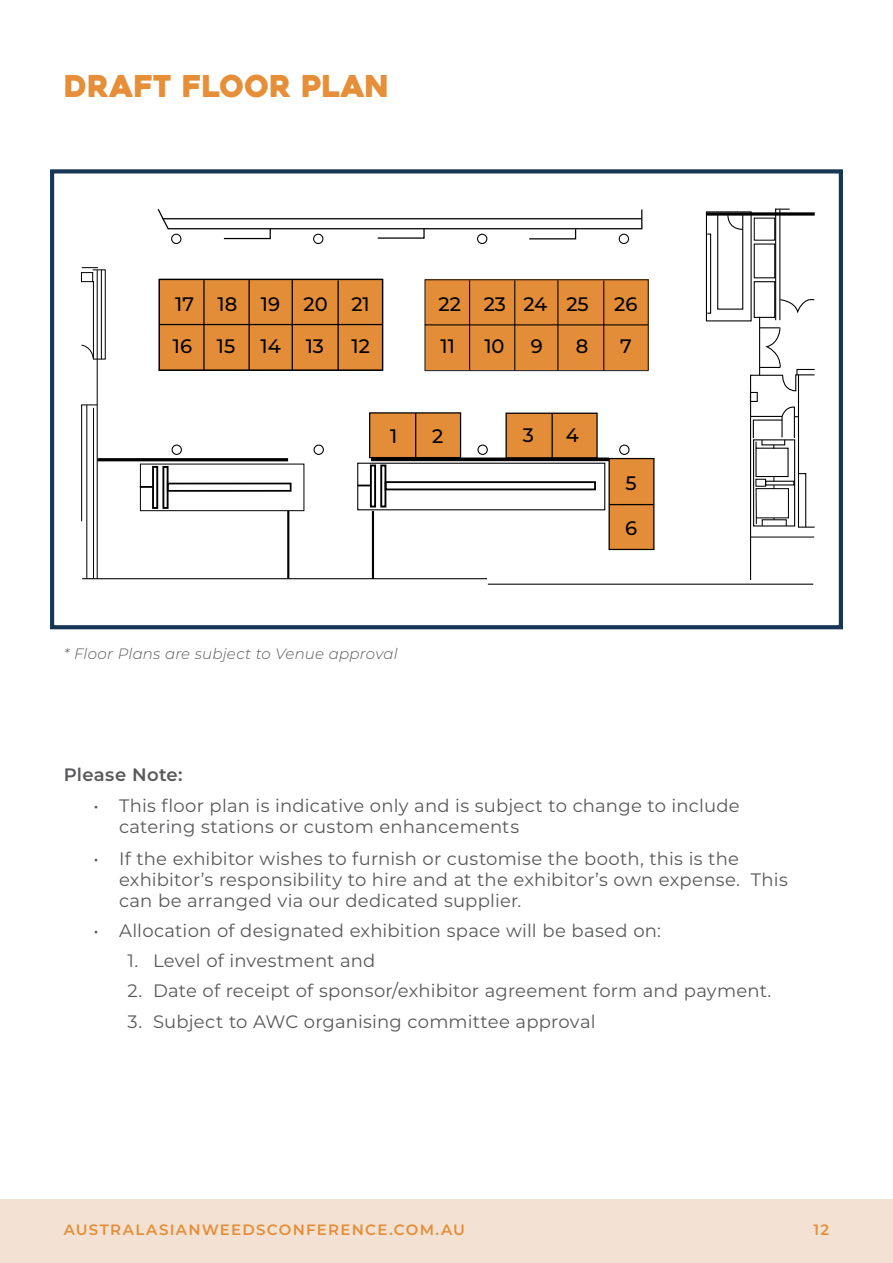
<style>
.page{position:relative;width:893px;height:1263px;background:#fff}
.page>*{position:absolute;margin:0;border:0;box-sizing:border-box;transform-origin:0 0}
.t1{font:30px "Heavitas";color:#e68f38}
.t2{font:500 19.5px/42px "Montserrat";color:#000}
.t3{font:18px/21px "Montserrat";letter-spacing:.01em;color:#58595b}
.t4{font:600 18px "Montserrat";letter-spacing:.015em;color:#58595b}
.t5{font:italic 300 15px "Montserrat";letter-spacing:.015em;color:#58595b}
.t6{font:600 15px "Montserrat";letter-spacing:.085em;color:#e58e39}
.t7{font:600 15px "Montserrat";color:#e68f39}
</style>
<div class="page">
<div style="left:0;top:1199px;width:893px;height:64px;background:#f3e2d3"></div>
<div style="left:159px;top:279px;width:224px;height:91px;background:#e48d38"></div>
<div style="left:425px;top:279px;width:224px;height:91px;background:#e48d38"></div>
<div style="left:159px;top:279px;width:224px;height:92px;border:1px solid #000"></div>
<hr style="left:159px;top:324px;width:224px;height:1px;background:#000">
<hr style="left:203px;top:280px;width:2px;height:90px;background:#000">
<hr style="left:248px;top:280px;width:2px;height:90px;background:#000">
<hr style="left:292px;top:280px;width:1px;height:90px;background:#000">
<hr style="left:337px;top:280px;width:2px;height:90px;background:#000">
<div style="left:424px;top:279px;width:225px;height:92px;border:1px solid #000"></div>
<hr style="left:425px;top:324px;width:223px;height:1px;background:#000">
<hr style="left:469px;top:280px;width:1px;height:90px;background:#000">
<hr style="left:514px;top:280px;width:1px;height:90px;background:#000">
<hr style="left:557px;top:280px;width:1px;height:90px;background:#000">
<hr style="left:603px;top:281px;width:1px;height:90px;background:#000">
<div style="left:370px;top:413px;width:91px;height:45px;background:#e48d38"></div>
<div style="left:369px;top:412px;width:92px;height:46px;border:1px solid #000"></div>
<hr style="left:415px;top:413px;width:1px;height:44px;background:#000">
<div style="left:506px;top:413px;width:91px;height:45px;background:#e48d38"></div>
<div style="left:505px;top:413px;width:93px;height:46px;border:1px solid #000"></div>
<hr style="left:552px;top:413px;width:1px;height:45px;background:#000">
<div style="left:609px;top:459px;width:45px;height:90px;background:#e48d38"></div>
<div style="left:608px;top:458px;width:46px;height:92px;border:1px solid #000"></div>
<hr style="left:609px;top:504px;width:45px;height:1px;background:#000">
<svg style="left:157px;top:209px;width:486px;height:31px"></svg>
<div style="left:717px;top:213px;width:26px;height:97px;border:1px solid #000"></div>
<div style="left:754px;top:243px;width:21px;height:35px;border:1px solid #000"></div>
<div style="left:754px;top:281px;width:21px;height:37px;border:1px solid #000"></div>
<hr style="left:759px;top:317px;width:1px;height:58px;background:#000">
<div style="left:707px;top:234px;width:4px;height:80px;border:1px solid #000"></div>
<svg style="left:727px;top:216px;width:17px;height:14px"></svg>
<div style="left:706px;top:211px;width:46px;height:110px;border:1px solid #000"></div>
<svg style="left:706px;top:212px;width:109px;height:4px"></svg>
<svg style="left:776px;top:209px;width:14px;height:1px"></svg>
<hr style="left:779px;top:209px;width:1px;height:111px;background:#000">
<hr style="left:775px;top:209px;width:1px;height:111px;background:#000">
<svg style="left:779px;top:297px;width:36px;height:15px"></svg>
<svg style="left:749px;top:327px;width:66px;height:253px"></svg>
<hr style="left:751px;top:537px;width:63px;height:1px;background:#000">
<hr style="left:82px;top:578px;width:405px;height:1px;background:#000">
<hr style="left:488px;top:584px;width:325px;height:1px;background:#000">
<div style="left:313px;top:234px;width:10px;height:10px;border:1px solid #000;border-radius:50%"></div>
<div style="left:171px;top:234px;width:10px;height:10px;border:1px solid #000;border-radius:50%"></div>
<div style="left:477px;top:234px;width:10px;height:10px;border:1px solid #000;border-radius:50%"></div>
<div style="left:619px;top:234px;width:10px;height:10px;border:1px solid #000;border-radius:50%"></div>
<div style="left:314px;top:445px;width:10px;height:10px;border:1px solid #000;border-radius:50%"></div>
<div style="left:172px;top:445px;width:10px;height:10px;border:1px solid #000;border-radius:50%"></div>
<div style="left:477px;top:445px;width:11px;height:10px;border:1px solid #000;border-radius:50%"></div>
<div style="left:619px;top:445px;width:10px;height:10px;border:1px solid #000;border-radius:50%"></div>
<hr style="left:163px;top:218px;width:478px;height:1px;background:#000">
<hr style="left:98px;top:458px;width:190px;height:3px;background:#000">
<svg style="left:371px;top:457px;width:238px;height:4px"></svg>
<hr style="left:372px;top:511px;width:2px;height:68px;background:#000">
<hr style="left:287px;top:511px;width:2px;height:68px;background:#000">
<div style="left:140px;top:464px;width:164px;height:47px;border:1px solid #000"></div>
<svg style="left:81px;top:267px;width:25px;height:93px"></svg>
<hr style="left:101px;top:270px;width:1px;height:89px;background:#000">
<hr style="left:97px;top:270px;width:1px;height:309px;background:#000">
<svg style="left:81px;top:404px;width:17px;height:118px"></svg>
<hr style="left:86px;top:405px;width:1px;height:174px;background:#000">
<hr style="left:93px;top:408px;width:1px;height:171px;background:#000">
<div style="left:370px;top:464px;width:6px;height:43px;border:2px solid #000"></div>
<div style="left:380px;top:464px;width:6px;height:43px;border:2px solid #000"></div>
<div style="left:385px;top:481px;width:211px;height:9px;border:2px solid #000"></div>
<svg style="left:358px;top:485px;width:12px;height:1px"></svg>
<div style="left:152px;top:466px;width:6px;height:43px;border:2px solid #000"></div>
<div style="left:162px;top:466px;width:7px;height:43px;border:2px solid #000"></div>
<div style="left:167px;top:483px;width:125px;height:9px;border:2px solid #000"></div>
<svg style="left:140px;top:486px;width:13px;height:2px"></svg>
<div style="left:50px;top:169px;width:793px;height:460px;border:4px solid #163656"></div>
<h1 class="t1" style="left:64px;top:68px;width:327px">DRAFT FLOOR PLAN</h1>
<p class="t2" style="left:173px;top:282px;width:198px">17 18 19 20 21<br>16</p>
<p class="t2" style="left:217px;top:324px;width:20px">15</p>
<p class="t2" style="left:261px;top:324px;width:22px">14</p>
<p class="t2" style="left:306px;top:324px;width:20px">13</p>
<p class="t2" style="left:352px;top:324px;width:20px">12</p>
<p class="t2" style="left:439px;top:282px;width:152px">22 23 24 25</p>
<p class="t2" style="left:614px;top:282px;width:25px">26</p>
<p class="t2" style="left:440px;top:324px;width:16px">11</p>
<p class="t2" style="left:484px;top:324px;width:22px">10</p>
<p class="t2" style="left:531px;top:324px;width:14px">9</p>
<p class="t2" style="left:576px;top:324px;width:14px">8</p>
<p class="t2" style="left:620px;top:324px;width:13px">7</p>
<p class="t2" style="left:390px;top:414px;width:9px">1</p>
<p class="t2" style="left:432px;top:414px;width:13px">2</p>
<p class="t2" style="left:523px;top:413px;width:13px">3</p>
<p class="t2" style="left:566px;top:413px;width:15px">4</p>
<p class="t5" style="left:64px;top:643px;width:335px">* Floor Plans are subject to Venue approval</p>
<p class="t2" style="left:625px;top:462px;width:13px">5</p>
<p class="t2" style="left:625px;top:506px;width:14px">6</p>
<p class="t4" style="left:64px;top:762px;width:120px">Please Note:</p>
<p class="t3" style="left:119px;top:795px;width:622px;text-indent:-26px">• This floor plan is indicative only and is subject to change to include catering stations or custom enhancements</p>
<p class="t3" style="left:119px;top:847px;width:670px;text-indent:-26px">• If the exhibitor wishes to furnish or customise the booth, this is the exhibitor’s responsibility to hire and at the exhibitor’s own expense. This can be arranged via our dedicated supplier.</p>
<p class="t3" style="left:94px;top:920px;width:569px">• Allocation of designated exhibition space will be based on:</p>
<p class="t3" style="left:128px;top:950px;width:249px">1. Level of investment and</p>
<p class="t3" style="left:128px;top:980px;width:645px">2. Date of receipt of sponsor/exhibitor agreement form and payment.</p>
<p class="t3" style="left:128px;top:1010px;width:469px">3. Subject to AWC organising committee approval</p>
<p class="t6" style="left:64px;top:1219px;width:403px">AUSTRALASIANWEEDSCONFERENCE.COM.AU</p>
<p class="t7" style="left:813px;top:1219px;width:17px">12</p>
</div>
